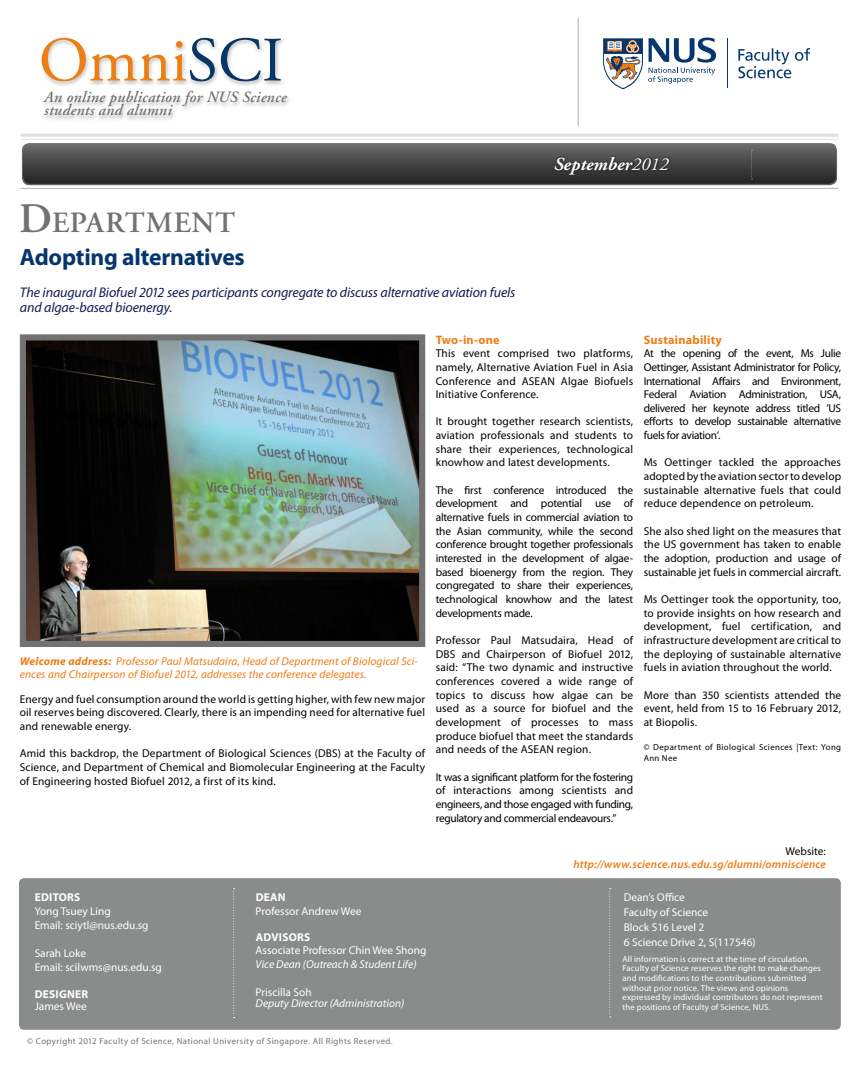
<style>
.page{position:relative;width:861px;height:1069px;background:#fff}
.page>*{position:absolute;margin:0;border:0;box-sizing:border-box;transform-origin:0 0}
.t1{font:63px "Adobe Garamond Pro";color:#ec7e16}
.t2{font:600 29.4px "Adobe Garamond";letter-spacing:.03em;color:#727273}
.t3{font:700 23.62px "Myriad Pro";letter-spacing:-.01em;color:#05366d}
.t4{font:italic 700 18.38px "Adobe Garamond Pro";color:#fff}
.t5{font:italic 600 15.75px/13.1px "Adobe Garamond";letter-spacing:.01em;color:#727273}
.t6{font:italic 14px/14.9px "Myriad Pro";letter-spacing:-.01em;color:#121c51}
.t7{font:700 12.25px "Myriad Pro";letter-spacing:.015em;color:#ec7e16}
.t8{font:11.38px/13.7px "Myriad Pro";letter-spacing:.01em;color:#000;text-align:justify}
.t9{font:11.38px/14.7px "Myriad Pro";color:#fff}
.t10{font:italic 11.38px/13.7px "Myriad Pro";letter-spacing:.01em;color:#ec7e16}
.t11{font:italic 11.38px "Myriad Pro";color:#fff}
.t12{font:italic 600 11.38px "Myriad Pro";letter-spacing:.015em;color:#ec7e16}
.t13{font:700 11.38px "Myriad Pro";letter-spacing:.02em;color:#fff}
.t14{font:8.75px/9.6px "Myriad Pro";letter-spacing:.01em;color:#fff}
.t15{font:8.75px "Myriad Pro";letter-spacing:.05em;color:#727273}
.t16{font:8.75px/10.5px "Myriad Pro";letter-spacing:.04em;color:#000}
.s1{color:#083666}
.s2{font-size:42px}
.s3{font-weight:400}
.s4{font-weight:700}
</style>
<div class="page">
<svg style="left:22px;top:143px;width:815px;height:42px;background:#6d6e6e"></svg>
<div style="left:23px;top:144px;width:813px;height:40px;background:linear-gradient(to bottom,#69696b,#232424);border-radius:7px"></div>
<div style="left:553px;top:155px;width:118px;height:22px;background:#000;opacity:.75"></div>
<hr style="left:578px;top:18px;width:1px;height:108px;background:#b1b1b2">
<hr style="left:21px;top:139px;width:817px;height:1px;background:#dfdfdf">
<hr style="left:21px;top:134px;width:817px;height:3px;background:#dfdfdf">
<hr style="left:21px;top:188px;width:817px;height:1px;background:#b1b1b2">
<div style="left:39px;top:35px;width:254px;height:87px;background:#000;opacity:.24"></div>
<svg style="left:751px;top:150px;width:2px;height:29px"></svg>
<hr style="left:727px;top:38px;width:1px;height:50px;background:#05366d">
<svg style="left:738px;top:48px;width:72px;height:30px"></svg>
<svg style="left:603px;top:37px;width:114px;height:52px"></svg>
<img style="left:27px;top:341px;width:391px;height:299px">
<div style="left:20px;top:334px;width:405px;height:313px;border:6px solid #727273"></div>
<div style="left:19px;top:878px;width:822px;height:151px;background:#8a8b8b;border-radius:5px"></div>
<svg style="left:233px;top:888px;width:2px;height:130px"></svg>
<svg style="left:609px;top:888px;width:2px;height:129px"></svg>
<h1 class="t1" style="left:39px;top:23px;width:246px">Omni<span class="s1">SCI</span></h1>
<h3 class="t5" style="left:44px;top:91px;width:244px">An online publication for NUS Science students and alumni</h3>
<h2 class="t2" style="left:19px;top:207px;width:218px"><span class="s2">D</span>EPARTMENT</h2>
<h3 class="t3" style="left:20px;top:242px;width:227px">Adopting alternatives</h3>
<p class="t6" style="left:20px;top:285px;width:497px">The inaugural Biofuel 2012 sees participants congregate to discuss alternative aviation fuels and algae-based bioenergy.</p>
<h3 class="t4" style="left:554px;top:153px;width:116px">September<span class="s3">2012</span></h3>
<p class="t10" style="left:20px;top:654px;width:400px"><span class="s4">Welcome address:</span> Professor Paul Matsudaira, Head of Department of Biological Sci&shy;ences and Chairperson of Biofuel 2012, addresses the conference delegates.</p>
<p class="t8" style="left:20px;top:692px;width:407px">Energy and fuel consumption around the world is getting higher, with few new major oil reserves being discovered. Clearly, there is an impending need for alternative fuel and renewable energy.</p>
<p class="t8" style="left:20px;top:747px;width:407px">Amid this backdrop, the Department of Biological Sciences (DBS) at the Faculty of Science, and Department of Chemical and Biomolecular Engineering at the Faculty of Engineering hosted Biofuel 2012, a first of its kind.</p>
<p class="t13" style="left:35px;top:890px;width:46px">EditorS</p>
<p class="t9" style="left:35px;top:904px;width:115px;line-height:13.8px">Yong Tsuey Ling<br>Email: sciytl@nus.edu.sg</p>
<p class="t9" style="left:35px;top:946px;width:129px;line-height:13.8px">Sarah Loke<br>Email: scilwms@nus.edu.sg</p>
<p class="t13" style="left:35px;top:987px;width:55px">Designer</p>
<p class="t9" style="left:35px;top:998px;width:54px">James Wee</p>
<p class="t13" style="left:256px;top:890px;width:30px">Dean</p>
<p class="t9" style="left:256px;top:904px;width:107px">Professor Andrew Wee</p>
<p class="t13" style="left:256px;top:929px;width:56px">Advisors</p>
<p class="t9" style="left:256px;top:943px;width:172px">Associate Professor Chin Wee Shong</p>
<p class="t11" style="left:256px;top:957px;width:162px">Vice Dean (Outreach &amp; Student Life)</p>
<p class="t9" style="left:256px;top:985px;width:58px">Priscilla Soh</p>
<p class="t11" style="left:256px;top:996px;width:150px">Deputy Director (Administration)</p>
<p class="t7" style="left:436px;top:331px;width:65px">Two-in-one</p>
<p class="t8" style="left:436px;top:347px;width:199px">This event comprised two platforms, namely, Alternative Aviation Fuel in Asia Conference and ASEAN Algae Biofuels Initiative Conference.</p>
<p class="t8" style="left:436px;top:415px;width:199px">It brought together research scientists, aviation professionals and students to share their experiences, technological knowhow and latest developments.</p>
<p class="t8" style="left:436px;top:483px;width:199px">The first conference introduced the development and potential use of alternative fuels in commercial aviation to the Asian community, while the second conference brought together professionals interested in the development of algae&shy;based bioenergy from the region. They congregated to share their experiences, technological knowhow and the latest developments made.</p>
<p class="t8" style="left:436px;top:633px;width:199px">Professor Paul Matsudaira, Head of DBS and Chairperson of Biofuel 2012, said: “The two dynamic and instructive conferences covered a wide range of topics to discuss how algae can be used as a source for biofuel and the development of processes to mass produce biofuel that meet the standards and needs of the ASEAN region.</p>
<p class="t8" style="left:436px;top:770px;width:199px">It was a significant platform for the fostering of interactions among scientists and engineers, and those engaged with funding, regulatory and commercial endeavours.”</p>
<p class="t7" style="left:644px;top:331px;width:80px">Sustainability</p>
<p class="t8" style="left:644px;top:347px;width:199px">At the opening of the event, Ms Julie Oettinger, Assistant Administrator for Policy, International Affairs and Environment, Federal Aviation Administration, USA, delivered her keynote address titled ’US efforts to develop sustainable alternative fuels for aviation‘.</p>
<p class="t8" style="left:644px;top:456px;width:199px">Ms Oettinger tackled the approaches adopted by the aviation sector to develop sustainable alternative fuels that could reduce dependence on petroleum.</p>
<p class="t8" style="left:644px;top:524px;width:199px">She also shed light on the measures that the US government has taken to enable the adoption, production and usage of sustainable jet fuels in commercial aircraft.</p>
<p class="t8" style="left:644px;top:592px;width:199px">Ms Oettinger took the opportunity, too, to provide insights on how research and development, fuel certification, and infrastructure development are critical to the deploying of sustainable alternative fuels in aviation throughout the world.</p>
<p class="t8" style="left:644px;top:688px;width:199px">More than 350 scientists attended the event, held from 15 to 16 February 2012, at Biopolis.</p>
<p class="t16" style="left:644px;top:742px;width:199px">© Department of Biological Sciences |Text: Yong<br>Ann Nee</p>
<p class="t8" style="left:786px;top:844px;width:42px">Website:</p>
<p class="t12" style="left:573px;top:857px;width:254px">http://www.science.nus.edu.sg/alumni/omniscience</p>
<p class="t9" style="left:624px;top:890px;width:133px">Dean’s Office<br>Faculty of Science<br>Block S16 Level 2<br>6 Science Drive 2, S(117546)</p>
<p class="t14" style="left:623px;top:954px;width:202px">All information is correct at the time of circulation.<br>Faculty of Science reserves the right to make changes and modifications to the contributions submitted without prior notice. The views and opinions expressed by individual contributors do not represent the positions of Faculty of Science, NUS.</p>
<p class="t15" style="left:27px;top:1036px;width:367px">© Copyright 2012 Faculty of Science, National University of Singapore. All Rights Reserved.</p>
</div>
